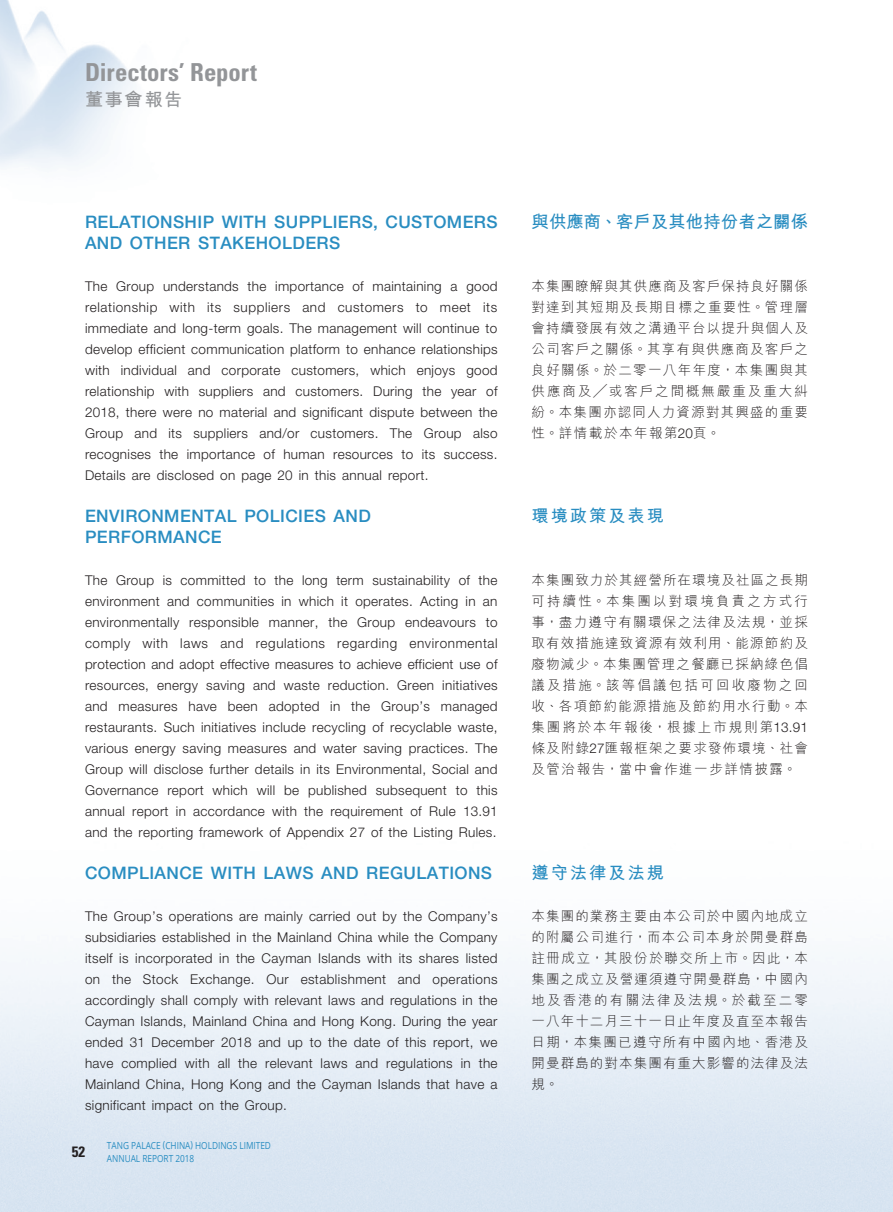
<style>
.page{position:relative;width:893px;height:1212px;background:#fff}
.page>*{position:absolute;margin:0;border:0;box-sizing:border-box;transform-origin:0 0}
.t1{font:700 condensed 24.75px "Univers LT Std";color:#939598}
.t2{font:700 18px "M Hei HK";letter-spacing:.095em;color:#939598}
._03_H1{font:500 17.25px/21px "Helvetica Neue LT Std";letter-spacing:.025em;color:#298dc1}
._03_H1-2{font:700 17.25px "M Hei HK";letter-spacing:.01em;color:#298dc1}
._03_H1-3{font:700 17.25px "M Hei HK";letter-spacing:.115em;color:#298dc1}
.t3{font:700 condensed 15px "Univers LT Std";color:#231f20}
._01_Body_Text{font:300 13.5px/21px "Helvetica Neue LT Std";letter-spacing:.025em;color:#231f20;text-align:justify}
._01_Body_Text-2{font:300 13.5px/21px "M Hei HK";letter-spacing:.1em;color:#231f20;text-align:justify}
.t4{font:9.75px/13.5px "Open Sans";color:#298dc1;scale:.85 1}
.s1{font-family:"Helvetica Neue LT Std"}
</style>
<div class="page">
<h1 class="t1" style="left:85px;top:57px;width:173px">Directors’ Report</h1>
<h2 class="t2" style="left:85px;top:86px;width:99px">董事會報告</h2>
<p class="_03_H1" style="left:85px;top:211px;width:414px">RELATIONSHIP WITH SUPPLIERS, CUSTOMERS<br>AND OTHER STAKEHOLDERS</p>
<p class="_01_Body_Text" style="left:85px;top:275px;width:414px">The Group understands the importance of maintaining a good relationship with its suppliers and customers to meet its immediate and long-term goals. The management will continue to develop efficient communication platform to enhance relationships with individual and corporate customers, which enjoys good relationship with suppliers and customers. During the year of 2018, there were no material and significant dispute between the Group and its suppliers and/or customers. The Group also recognises the importance of human resources to its success.<br>Details are disclosed on page 20 in this annual report.</p>
<p class="_03_H1" style="left:85px;top:505px;width:287px">ENVIRONMENTAL POLICIES AND<br>PERFORMANCE</p>
<p class="_01_Body_Text" style="left:85px;top:569px;width:414px">The Group is committed to the long term sustainability of the environment and communities in which it operates. Acting in an environmentally responsible manner, the Group endeavours to comply with laws and regulations regarding environmental protection and adopt effective measures to achieve efficient use of resources, energy saving and waste reduction. Green initiatives and measures have been adopted in the Group’s managed restaurants. Such initiatives include recycling of recyclable waste, various energy saving measures and water saving practices. The Group will disclose further details in its Environmental, Social and Governance report which will be published subsequent to this annual report in accordance with the requirement of Rule 13.91 and the reporting framework of Appendix 27 of the Listing Rules.</p>
<p class="_03_H1" style="left:85px;top:862px;width:409px">COMPLIANCE WITH LAWS AND REGULATIONS</p>
<p class="_01_Body_Text" style="left:85px;top:905px;width:414px">The Group’s operations are mainly carried out by the Company’s subsidiaries established in the Mainland China while the Company itself is incorporated in the Cayman Islands with its shares listed on the Stock Exchange. Our establishment and operations accordingly shall comply with relevant laws and regulations in the Cayman Islands, Mainland China and Hong Kong. During the year ended 31 December 2018 and up to the date of this report, we have complied with all the relevant laws and regulations in the Mainland China, Hong Kong and the Cayman Islands that have a significant impact on the Group.</p>
<p class="t3" style="left:72px;top:1142px;width:15px">52</p>
<p class="t4" style="left:107px;top:1138px;width:195px">TANG PALACE (CHINA) HOLDINGS LIMITED<br>ANNUAL REPORT 2018</p>
<p class="_03_H1-2" style="left:531px;top:209px;width:278px">與供應商、客戶及其他持份者之關係</p>
<p class="_01_Body_Text-2" style="left:531px;top:275px;width:278px">本集團瞭解與其供應商及客戶保持良好關係對達到其短期及長期目標之重要性。管理層會持續發展有效之溝通平台以提升與個人及公司客戶之關係。其享有與供應商及客戶之良好關係。於二零一八年年度，本集團與其供應商及╱或客戶之間概無嚴重及重大糾紛。本集團亦認同人力資源對其興盛的重要性。詳情載於本年報第<span class="s1">20</span>頁。</p>
<p class="_03_H1-3" style="left:531px;top:503px;width:134px">環境政策及表現</p>
<p class="_01_Body_Text-2" style="left:531px;top:569px;width:278px">本集團致力於其經營所在環境及社區之長期可持續性。本集團以對環境負責之方式行事，盡力遵守有關環保之法律及法規，並採取有效措施達致資源有效利用、能源節約及廢物減少。本集團管理之餐廳已採納綠色倡議及措施。該等倡議包括可回收廢物之回收、各項節約能源措施及節約用水行動。本集團將於本年報後，根據上市規則第<span class="s1">13.91</span>條及附錄<span class="s1">27</span>匯報框架之要求發佈環境、社會及管治報告，當中會作進一步詳情披露。</p>
<p class="_03_H1-3" style="left:531px;top:860px;width:134px">遵守法律及法規</p>
<p class="_01_Body_Text-2" style="left:531px;top:905px;width:278px">本集團的業務主要由本公司於中國內地成立的附屬公司進行，而本公司本身於開曼群島註冊成立，其股份於聯交所上市。因此，本集團之成立及營運須遵守開曼群島，中國內地及香港的有關法律及法規。於截至二零一八年十二月三十一日止年度及直至本報告日期，本集團已遵守所有中國內地、香港及開曼群島的對本集團有重大影響的法律及法規。</p>
</div>
